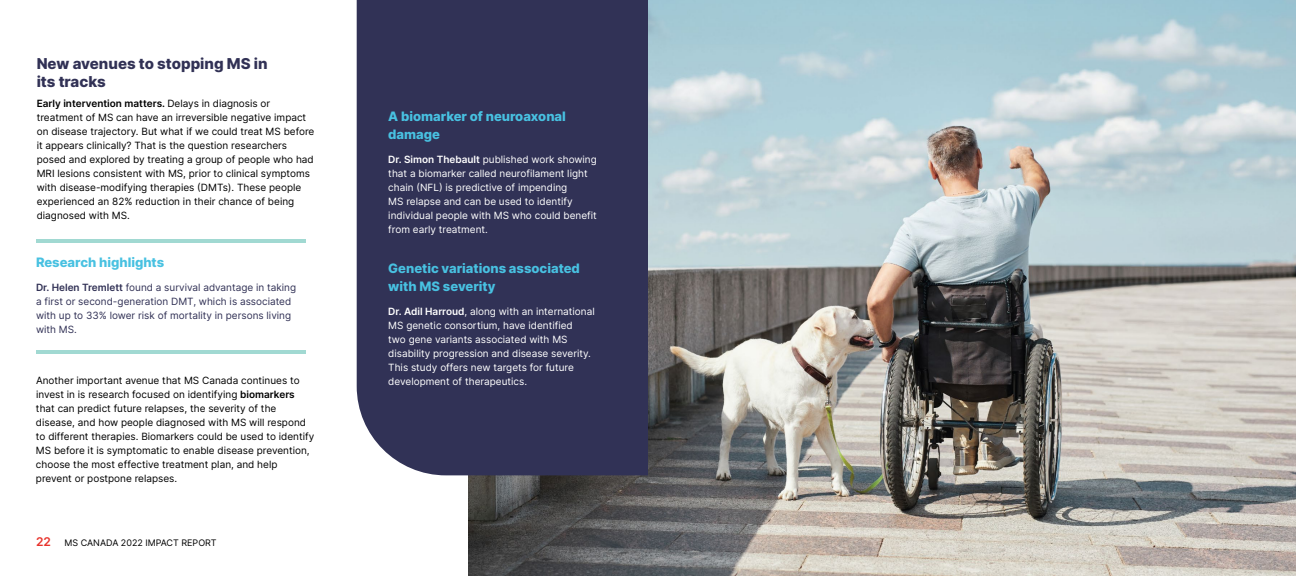
<style>
.page{position:relative;width:1296px;height:576px;background:#fff}
.page>*{position:absolute;margin:0;border:0;box-sizing:border-box;transform-origin:0 0}
.t1{font:800 15px/18px "Inter";color:#313155}
.t2{font:800 13px/18px "Inter";color:#48c1e1}
.t3{font:10px/14px "Inter";color:#000}
.t4{font:10px/14px "Inter";color:#fff}
.t5{font:10px/14px "Inter";color:#313155}
.t6{font:9px "Inter";color:#000}
.s1{font-weight:600}
.s2{font-weight:600;font-size:12px;color:#e8332c}
</style>
<div class="page">
<img style="left:468px;top:0;width:828px;height:576px">
<div style="left:357px;top:0;width:291px;height:475px;background:#313256"></div>
<hr style="left:36px;top:240px;width:270px;height:3px;background:#a1d9d2">
<hr style="left:36px;top:351px;width:270px;height:3px;background:#a1d9d2">
<h1 class="t1" style="left:37px;top:54px;width:232px">New avenues to stopping MS in its tracks</h1>
<p class="t3" style="left:37px;top:96px;width:279px"><span class="s1">Early intervention matters.</span> Delays in diagnosis or treatment of MS can have an irreversible negative impact on disease trajectory. But what if we could treat MS before it appears clinically? That is the question researchers posed and explored by treating a group of people who had MRI lesions consistent with MS, prior to clinical symptoms with disease-modifying therapies (DMTs). These people experienced an 82% reduction in their chance of being diagnosed with MS.</p>
<h2 class="t2" style="left:36px;top:253px;width:130px">Research highlights</h2>
<p class="t5" style="left:36px;top:280px;width:262px"><span class="s1">Dr. Helen Tremlett</span> found a survival advantage in taking a first or second-generation DMT, which is associated with up to 33% lower risk of mortality in persons living with MS.</p>
<p class="t3" style="left:36px;top:373px;width:280px">Another important avenue that MS Canada continues to invest in is research focused on identifying <span class="s1">biomarkers </span>that can predict future relapses, the severity of the disease, and how people diagnosed with MS will respond to different therapies. Biomarkers could be used to identify MS before it is symptomatic to enable disease prevention, choose the most effective treatment plan, and help prevent or postpone relapses.</p>
<p class="t6" style="left:36px;top:536px;width:182px"><span class="s2">22</span> MS CANADA 2022 IMPACT REPORT</p>
<h2 class="t2" style="left:388px;top:107px;width:179px">A biomarker of neuroaxonal damage</h2>
<p class="t4" style="left:388px;top:152px;width:210px"><span class="s1">Dr. Simon Thebault</span> published work showing that a biomarker called neurofilament light chain (NFL) is predictive of impending<br>MS relapse and can be used to identify individual people with MS who could benefit from early treatment.</p>
<h2 class="t2" style="left:388px;top:259px;width:193px">Genetic variations associated with MS severity</h2>
<p class="t4" style="left:388px;top:304px;width:208px"><span class="s1">Dr. Adil Harroud</span>, along with an international MS genetic consortium, have identified<br>two gene variants associated with MS disability progression and disease severity.<br>This study offers new targets for future development of therapeutics.</p>
</div>
